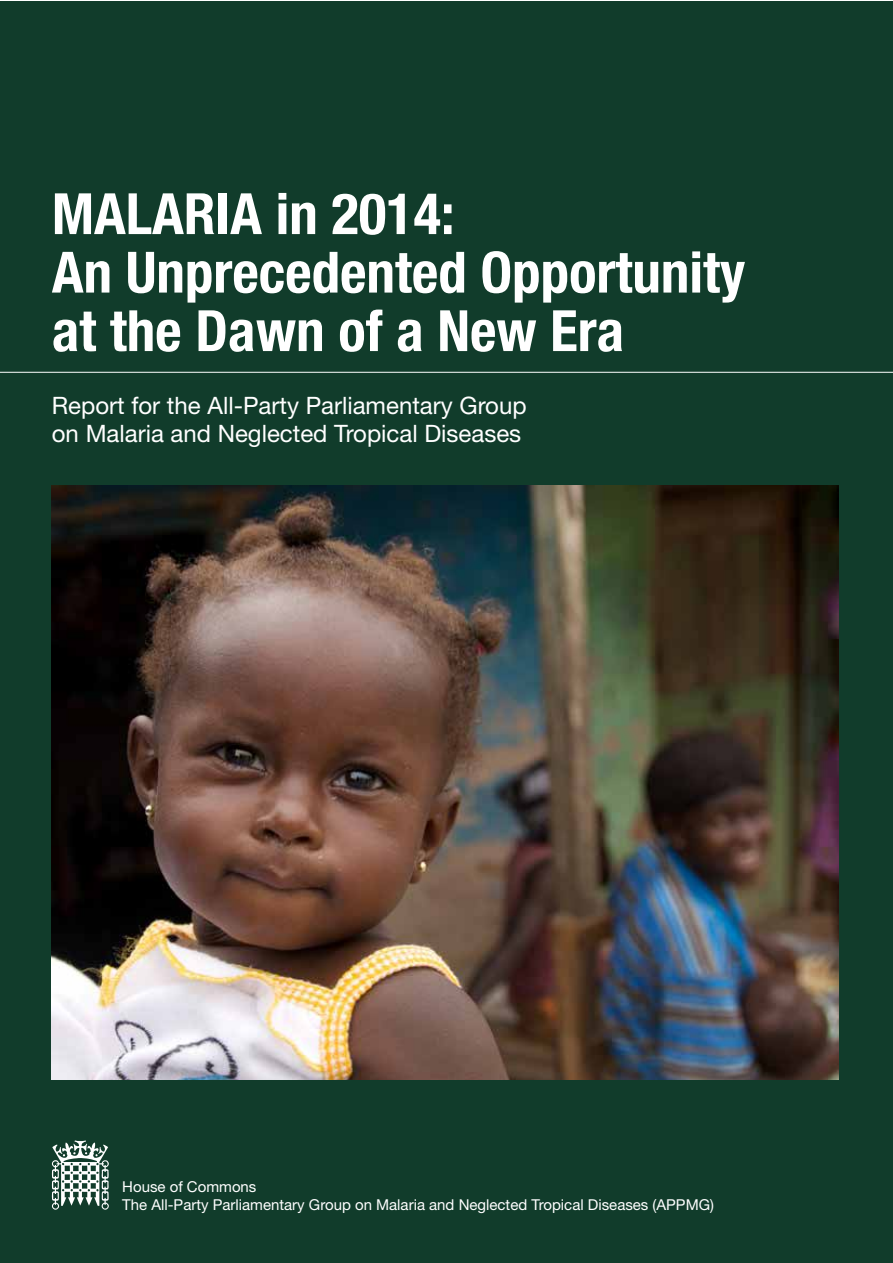
<style>
.page{position:relative;width:893px;height:1263px;background:#fff}
.page>*{position:absolute;margin:0;border:0;box-sizing:border-box;transform-origin:0 0}
.t1{font:700 condensed 57px/58.5px "Helvetica Neue";color:#fff}
.t2{font:24px/28.8px "Helvetica Neue";color:#fff}
.t3{font:15px/18px "Helvetica Neue";color:#fff}
</style>
<div class="page">
<div style="left:0;top:1px;width:892px;height:1262px;background:#113c2b"></div>
<hr style="left:0;top:372px;width:892px;height:1px;background:#fff">
<svg style="left:52px;top:1140px;width:57px;height:70px"></svg>
<img style="left:52px;top:485px;width:787px;height:594px">
<h1 class="t1" style="left:52px;top:184px;width:695px">MALARIA in 2014:<br>An Unprecedented Opportunity at the Dawn of a New Era</h1>
<h2 class="t2" style="left:52px;top:390px;width:476px">Report for the All-Party Parliamentary Group on Malaria and Neglected Tropical Diseases</h2>
<p class="t3" style="left:122px;top:1177px;width:593px">House of Commons<br>The All-Party Parliamentary Group on Malaria and Neglected Tropical Diseases (APPMG)</p>
</div>
